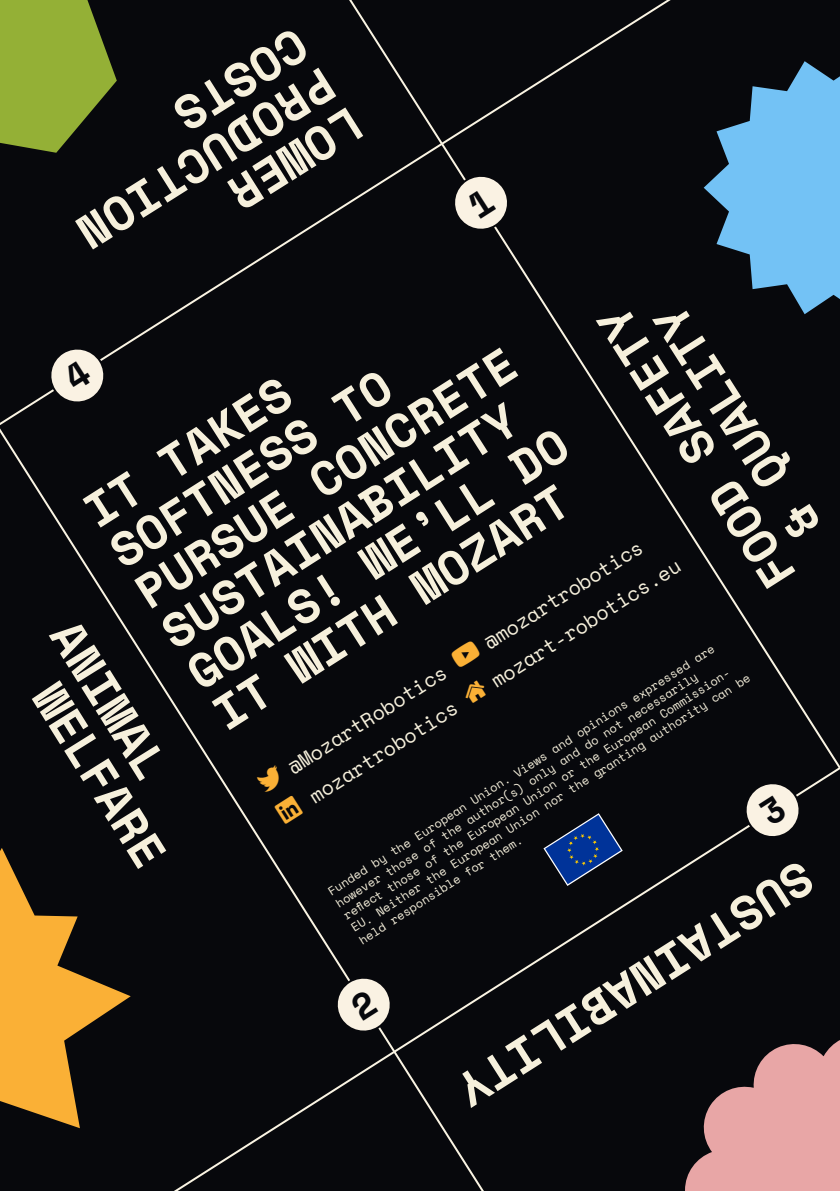
<style>
.page{position:relative;width:840px;height:1191px;background:#fff}
.page>*{position:absolute;margin:0;border:0;box-sizing:border-box;transform-origin:0 0}
.titolo{font:700 48px/48.2px "Space Mono";color:#f6f0dc}
.titolo-2{font:20px "Space Mono";color:#f6f0dc}
.testo{font:12px/14.4px "Space Mono";color:#f6f0dc}
</style>
<div class="page">
<div style="left:486px;top:0;width:353px;height:765px;background:#07080c"></div>
<div style="left:0;top:0;width:674px;height:428px;background:#07080c"></div>
<div style="left:486px;top:765px;width:353px;height:426px;background:#07080c"></div>
<div style="left:0;top:423px;width:486px;height:768px;background:#07080c"></div>
<svg style="left:703px;top:61px;width:136px;height:253px;background:#4c7fa1"></svg>
<svg style="left:684px;top:1033px;width:155px;height:158px;background:#a57778"></svg>
<svg style="left:0;top:848px;width:131px;height:280px;background:#77561f"></svg>
<svg style="left:0;top:0;width:117px;height:153px;background:#768d2d"></svg>
<svg style="left:543px;top:813px;width:79px;height:73px;background:#122956"></svg>
<svg style="left:449px;top:640px;width:32px;height:29px"></svg>
<div style="left:255px;top:764px;width:48px;height:60px;background:#07080c"></div>
<svg style="left:460px;top:679px;width:28px;height:26px"></svg>
<svg style="left:333px;top:974px;width:61px;height:61px;background:#928e87"></svg>
<svg style="left:741px;top:779px;width:61px;height:62px;background:#908c85"></svg>
<svg style="left:47px;top:345px;width:61px;height:61px;background:#928e87"></svg>
<svg style="left:450px;top:172px;width:61px;height:61px;background:#928e87"></svg>
<p class="titolo" style="left:316px;top:63px;width:148px;rotate:148deg">COSTS</p>
<p class="titolo" style="left:344px;top:103px;width:295px;rotate:148deg">PRODUCTION</p>
<p class="titolo" style="left:371px;top:142px;width:148px;rotate:148deg">LOWER</p>
<p class="titolo" style="left:786px;top:547px;width:266px;rotate:-123deg">&amp; QUALITY</p>
<p class="titolo" style="left:762px;top:597px;width:325px;rotate:-123deg">FOOD SAFETY</p>
<p class="titolo" style="left:73px;top:495px;width:443px;rotate:-33deg">IT TAKES<br>SOFTNESS TO<br>PURSUE CONCRETE<br>SUSTAINABILITY<br>GOALS! WE’LL DO<br>IT WITH MOZART</p>
<p class="titolo-2" style="left:478px;top:632px;width:185px;rotate:-33deg">@mozartrobotics</p>
<p class="titolo-2" style="left:485px;top:670px;width:222px;rotate:-33deg">mozart-robotics.eu</p>
<p class="titolo" style="left:85px;top:612px;width:178px;rotate:58deg">ANIMAL</p>
<p class="testo" style="left:325px;top:888px;width:471px;rotate:-33deg">Funded by the European Union. Views and opinions expressed are however those of the author(s) only and do not necessarily reflect those of the European Union or the European Commission-EU. Neither the European Union nor the granting authority can be</p>
<p class="titolo-2" style="left:282px;top:757px;width:185px;rotate:-33deg">@MozartRobotics</p>
<p class="titolo" style="left:67px;top:675px;width:207px;rotate:58deg">WELFARE</p>
<p class="titolo-2" style="left:303px;top:786px;width:173px;rotate:-33deg">mozartrobotics</p>
<p class="testo" style="left:356px;top:935px;width:192px;rotate:-33deg">held responsible for them.</p>
<p class="titolo" style="left:821px;top:893px;width:413px;rotate:147deg">SUSTAINABILITY</p>
</div>
